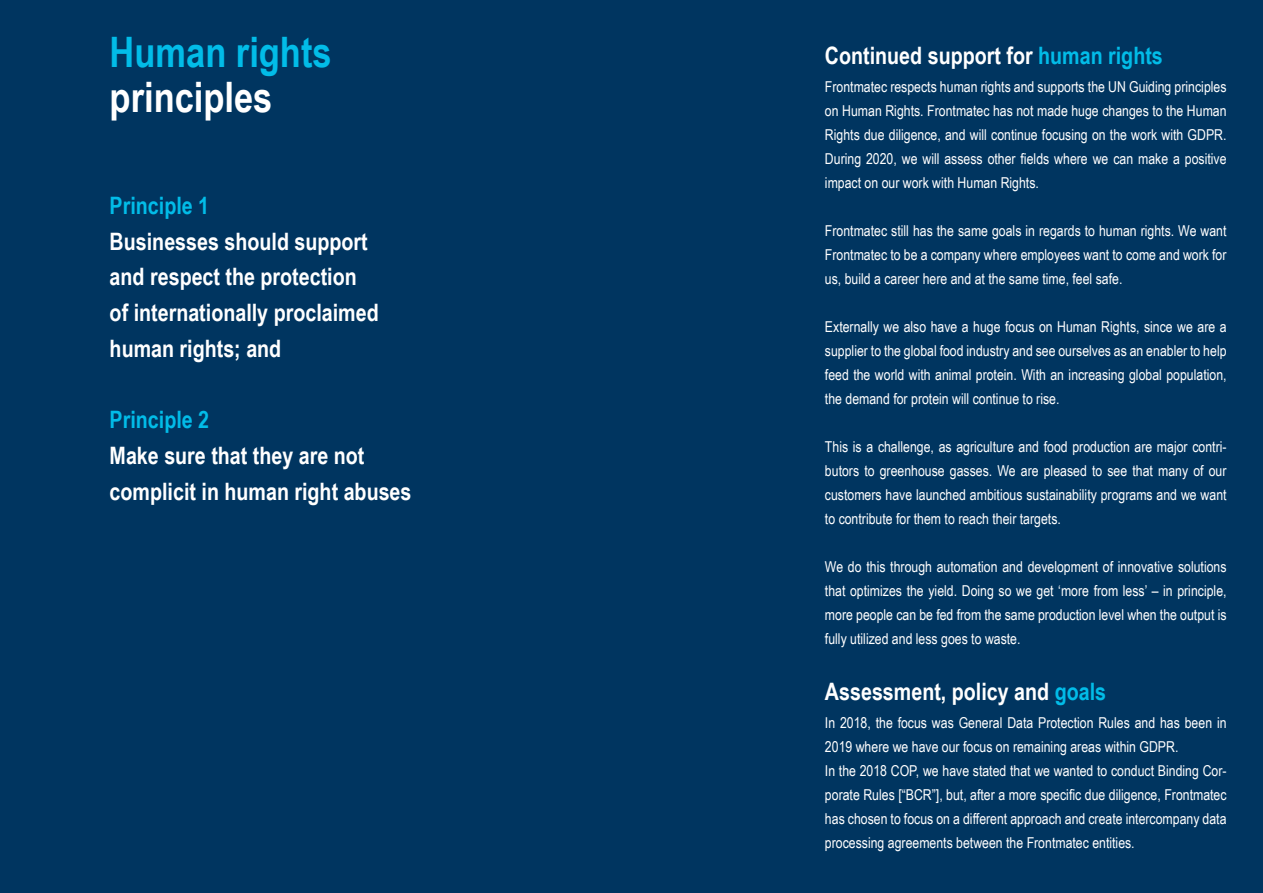
<style>
.page{position:relative;width:1263px;height:893px;background:#003560}
.page>*{position:absolute;margin:0;border:0;box-sizing:border-box;transform-origin:0 0}
.Header_1{font:700 42px/45px "Arial Narrow";color:#02bce8}
.Box{font:700 24px "Arial Narrow";color:#fff}
.Box-2{font:700 24px "Arial Narrow";color:#02bce8}
.Body{font:15px/24px "Arial Narrow";color:#fff;text-align:justify}
.s1{color:#fff}
.s2{color:#02bce8}
</style>
<div class="page">
<p class="Header_1" style="left:110px;top:28px;width:223px">Human rights <span class="s1">principles</span></p>
<p class="Box-2" style="left:110px;top:187px;width:101px">Principle 1</p>
<p class="Box" style="left:110px;top:223px;width:260px">Businesses should support</p>
<p class="Box" style="left:110px;top:259px;width:249px">and respect the protection</p>
<p class="Box" style="left:110px;top:295px;width:271px">of internationally proclaimed</p>
<p class="Box" style="left:110px;top:330px;width:173px">human rights; and</p>
<p class="Box-2" style="left:110px;top:402px;width:101px">Principle 2</p>
<p class="Box" style="left:110px;top:438px;width:256px">Make sure that they are not</p>
<p class="Box" style="left:110px;top:473px;width:303px">complicit in human right abuses</p>
<p class="Box" style="left:825px;top:37px;width:339px">Continued support for <span class="s2">human rights</span></p>
<p class="Body" style="left:825px;top:74px;width:403px">Frontmatec respects human rights and supports the UN Guiding principles on Human Rights. Frontmatec has not made huge changes to the Human Rights due diligence, and will continue focusing on the work with GDPR.<br>During 2020, we will assess other fields where we can make a positive impact on our work with Human Rights.</p>
<p class="Body" style="left:825px;top:218px;width:403px">Frontmatec still has the same goals in regards to human rights. We want Frontmatec to be a company where employees want to come and work for us, build a career here and at the same time, feel safe.</p>
<p class="Body" style="left:825px;top:314px;width:403px">Externally we also have a huge focus on Human Rights, since we are a supplier to the global food industry and see ourselves as an enabler to help feed the world with animal protein. With an increasing global population, the demand for protein will continue to rise.</p>
<p class="Body" style="left:825px;top:434px;width:403px">This is a challenge, as agriculture and food production are major contri&shy;butors to greenhouse gasses. We are pleased to see that many of our customers have launched ambitious sustainability programs and we want to contribute for them to reach their targets.</p>
<p class="Body" style="left:825px;top:554px;width:403px">We do this through automation and development of innovative solutions that optimizes the yield. Doing so we get ‘more from less’ – in principle, more people can be fed from the same production level when the output is fully utilized and less goes to waste.</p>
<p class="Box" style="left:825px;top:673px;width:283px">Assessment, policy and <span class="s2">goals</span></p>
<p class="Body" style="left:825px;top:710px;width:403px">In 2018, the focus was General Data Protection Rules and has been in<br>2019 where we have our focus on remaining areas within GDPR.</p>
<p class="Body" style="left:825px;top:758px;width:403px">In the 2018 COP, we have stated that we wanted to conduct Binding Cor&shy;porate Rules [“BCR”], but, after a more specific due diligence, Frontmatec has chosen to focus on a different approach and create intercompany data processing agreements between the Frontmatec entities.</p>
</div>
